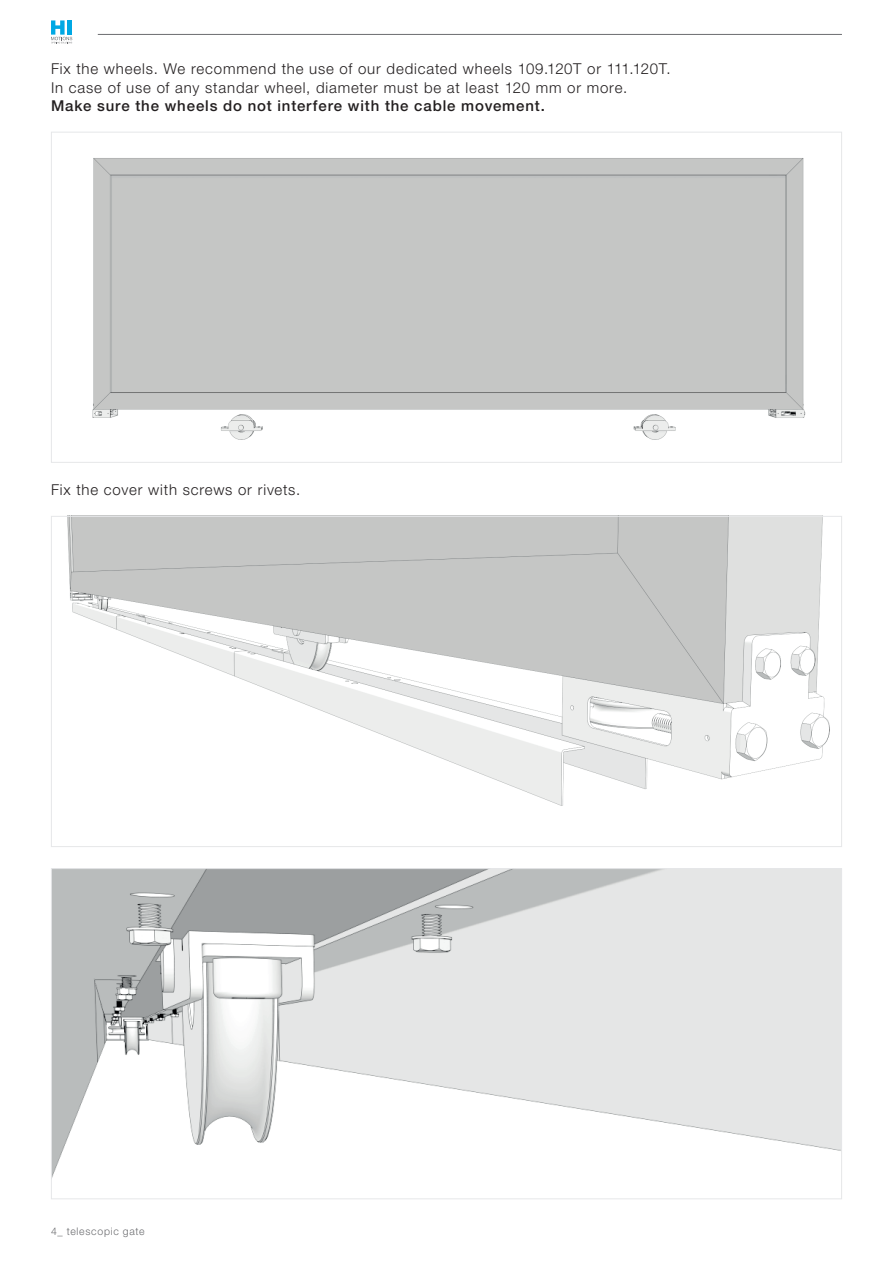
<style>
.page{position:relative;width:893px;height:1263px;background:#fff}
.page>*{position:absolute;margin:0;border:0;box-sizing:border-box;transform-origin:0 0}
.t1{font:300 15px/18px "Helvetica Neue LT Pro";letter-spacing:.055em;color:#231f20}
.t2{font:500 15px "Helvetica Neue LT Pro";letter-spacing:.055em;color:#231f20}
.t3{font:300 10.5px "Helvetica Neue LT Pro";letter-spacing:.07em;color:#6c6d70}
</style>
<div class="page">
<svg style="left:51px;top:20px;width:21px;height:23px"></svg>
<hr style="left:98px;top:34px;width:744px;height:1px;background:#6c6d70">
<img style="left:92px;top:158px;width:714px;height:282px">
<img style="left:67px;top:518px;width:763px;height:288px">
<img style="left:53px;top:870px;width:787px;height:306px">
<p class="t1" style="left:51px;top:60px;width:621px">Fix the wheels. We recommend the use of our dedicated wheels 109.120T or 111.120T.<br>In case of use of any standar wheel, diameter must be at least 120 mm or more.</p>
<p class="t2" style="left:51px;top:96px;width:495px">Make sure the wheels do not interfere with the cable movement.</p>
<p class="t1" style="left:51px;top:480px;width:251px">Fix the cover with screws or rivets.</p>
<p class="t3" style="left:51px;top:1225px;width:95px">4_ telescopic gate</p>
</div>
